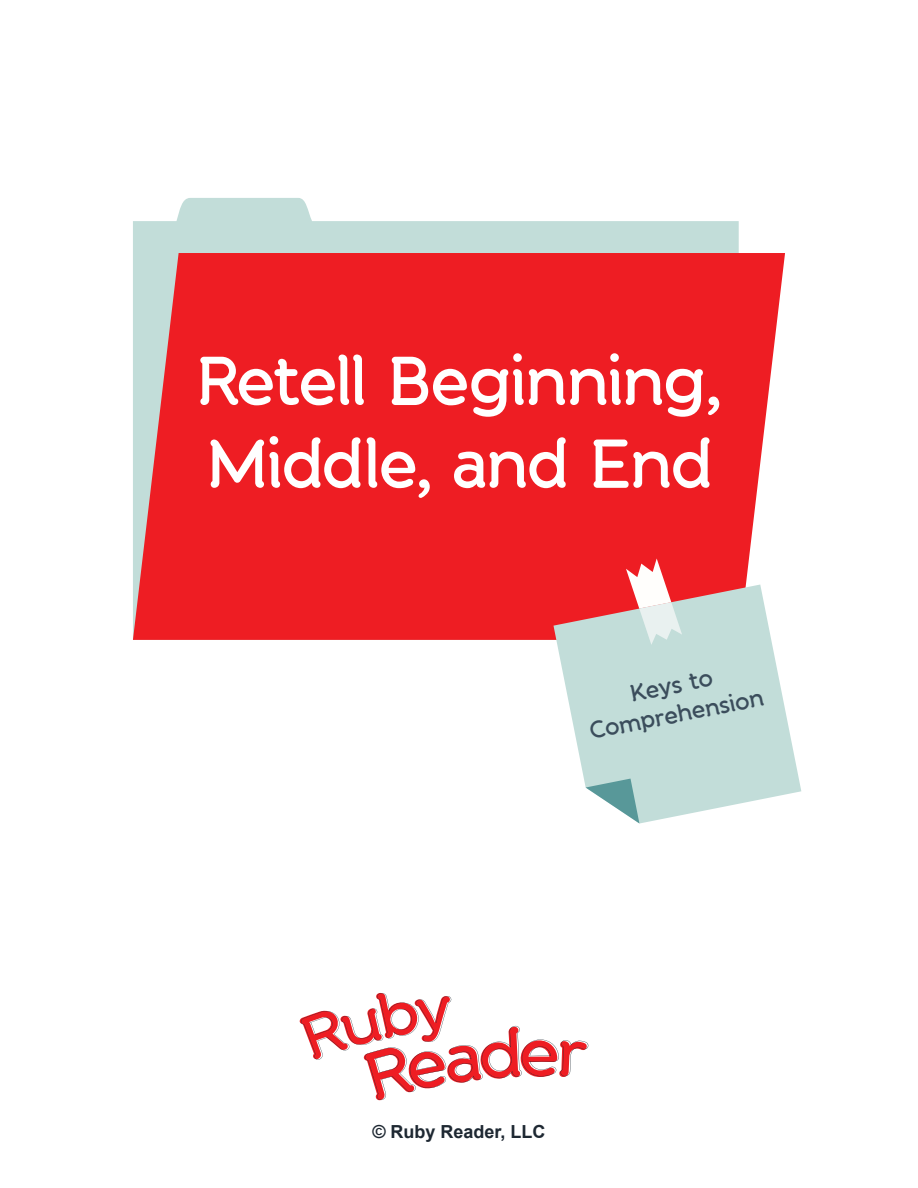
<style>
.page{position:relative;width:918px;height:1188px;background:#fff}
.page>*{position:absolute;margin:0;border:0;box-sizing:border-box;transform-origin:0 0}
.t1{font:600 69px/82.8px "Banda";letter-spacing:-.04em;color:#fff}
.t2{font:600 24px/28.8px "Banda";color:#3b4d5c;text-align:center}
.t3{font:700 18px "Arial";color:#1e2832}
</style>
<div class="page">
<svg style="left:133px;top:198px;width:606px;height:55px;fill:#c2ddd9"></svg>
<div style="left:133px;top:253px;width:652px;height:387px;background:#ee1d23"></div>
<svg style="left:299px;top:993px;width:290px;height:108px"></svg>
<svg style="left:554px;top:585px;width:247px;height:238px;fill:#c2ddd9"></svg>
<svg style="left:586px;top:779px;width:53px;height:44px"></svg>
<svg style="left:626px;top:558px;width:56px;height:87px"></svg>
<p class="t1" style="left:194px;top:340px;width:531px">Retell Beginning,<br>Middle, and End</p>
<p class="t2" style="left:581px;top:689px;width:179px;rotate:-11deg">Keys to<br>Comprehension</p>
<p class="t3" style="left:372px;top:1120px;width:175px">© Ruby Reader, LLC</p>
</div>
